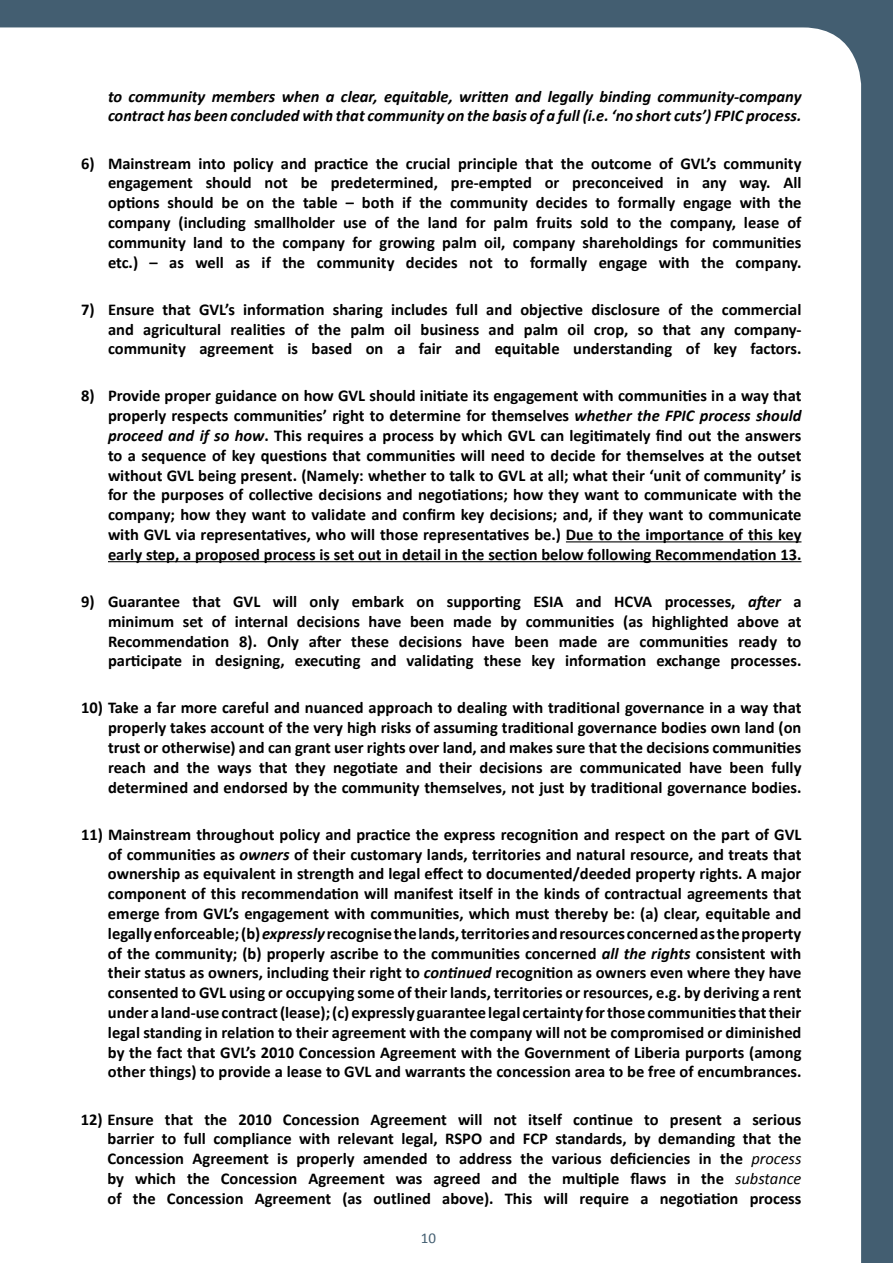
<style>
.page{position:relative;width:893px;height:1263px;background:#435e71}
.page>*{position:absolute;margin:0;border:0;box-sizing:border-box;transform-origin:0 0}
.t1{font:700 16.5px/19.8px "Calibri";color:#000;text-align:justify}
.t2{font:italic 700 16.5px/19.8px "Calibri";color:#000}
.t3{font:15px "Calibri";color:#435e71}
.s1{font-style:italic}
.s2{font-weight:400;font-style:italic}
</style>
<div class="page">
<div style="left:0;top:27px;width:861px;height:1236px;background:#fff"></div>
<hr style="left:566px;top:541px;width:235px;height:1px;background:#000">
<hr style="left:108px;top:561px;width:693px;height:1px;background:#000">
<p class="t2" style="left:108px;top:86px;width:695px">to community members when a clear, equitable, written and legally binding community-company contract has been concluded with that community on the basis of a full (i.e. ‘no short cuts’) FPIC process.</p>
<p class="t1" style="left:108px;top:153px;width:695px;text-indent:-27px">6) Mainstream into policy and practice the crucial principle that the outcome of GVL’s community engagement should not be predetermined, pre-empted or preconceived in any way. All options should be on the table – both if the community decides to formally engage with the company (including smallholder use of the land for palm fruits sold to the company, lease of community land to the company for growing palm oil, company shareholdings for communities etc.) – as well as if the community decides not to formally engage with the company.</p>
<p class="t1" style="left:108px;top:299px;width:695px;text-indent:-27px">7) Ensure that GVL’s information sharing includes full and objective disclosure of the commercial and agricultural realities of the palm oil business and palm oil crop, so that any company&shy;community agreement is based on a fair and equitable understanding of key factors.</p>
<p class="t1" style="left:108px;top:386px;width:695px;text-indent:-27px">8) Provide proper guidance on how GVL should initiate its engagement with communities in a way that properly respects communities’ right to determine for themselves <span class="s1">whether the FPIC process should proceed and if so how</span>. This requires a process by which GVL can legitimately find out the answers to a sequence of key questions that communities will need to decide for themselves at the outset without GVL being present. (Namely: whether to talk to GVL at all; what their ‘unit of community’ is for the purposes of collective decisions and negotiations; how they want to communicate with the company; how they want to validate and confirm key decisions; and, if they want to communicate with GVL via representatives, who will those representatives be.) Due to the importance of this key early step, a proposed process is set out in detail in the section below following Recommendation 13.</p>
<p class="t1" style="left:108px;top:592px;width:695px;text-indent:-27px">9) Guarantee that GVL will only embark on supporting ESIA and HCVA processes, <span class="s1">after</span> a minimum set of internal decisions have been made by communities (as highlighted above at Recommendation 8). Only after these decisions have been made are communities ready to participate in designing, executing and validating these key information exchange processes.</p>
<p class="t1" style="left:108px;top:698px;width:695px;text-indent:-27px">10) Take a far more careful and nuanced approach to dealing with traditional governance in a way that properly takes account of the very high risks of assuming traditional governance bodies own land (on trust or otherwise) and can grant user rights over land, and makes sure that the decisions communities reach and the ways that they negotiate and their decisions are communicated have been fully determined and endorsed by the community themselves, not just by traditional governance bodies.</p>
<p class="t1" style="left:108px;top:824px;width:695px;text-indent:-27px">11) Mainstream throughout policy and practice the express recognition and respect on the part of GVL of communities as <span class="s1">owners</span> of their customary lands, territories and natural resource, and treats that ownership as equivalent in strength and legal effect to documented/deeded property rights. A major component of this recommendation will manifest itself in the kinds of contractual agreements that emerge from GVL’s engagement with communities, which must thereby be: (a) clear, equitable and legally enforceable; (b) <span class="s1">expressly</span> recognise the lands, territories and resources concerned as the property of the community; (b) properly ascribe to the communities concerned <span class="s1">all the rights</span> consistent with their status as owners, including their right to <span class="s1">continued</span> recognition as owners even where they have consented to GVL using or occupying some of their lands, territories or resources, e.g. by deriving a rent under a land-use contract (lease); (c) expressly guarantee legal certainty for those communities that their legal standing in relation to their agreement with the company will not be compromised or diminished by the fact that GVL’s 2010 Concession Agreement with the Government of Liberia purports (among other things) to provide a lease to GVL and warrants the concession area to be free of encumbrances.</p>
<p class="t1" style="left:108px;top:1109px;width:695px;text-indent:-27px">12) Ensure that the 2010 Concession Agreement will not itself continue to present a serious barrier to full compliance with relevant legal, RSPO and FCP standards, by demanding that the Concession Agreement is properly amended to address the various deficiencies in the <span class="s2">process </span>by which the Concession Agreement was agreed and the multiple flaws in the <span class="s2">substance </span>of the Concession Agreement (as outlined above). This will require a negotiation process</p>
<p class="t3" style="left:421px;top:1228px;width:17px">10</p>
</div>
